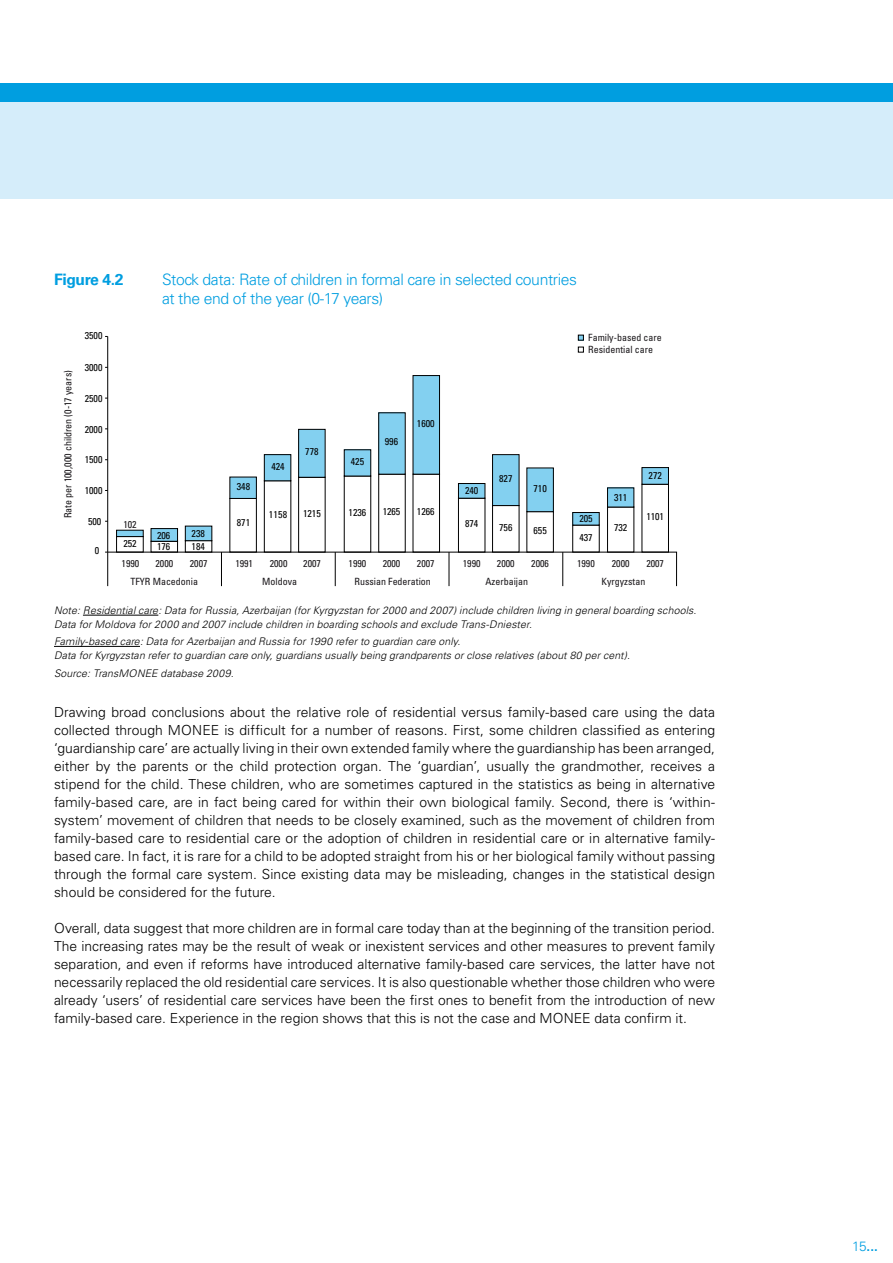
<style>
.page{position:relative;width:893px;height:1263px;background:#fff}
.page>*{position:absolute;margin:0;border:0;box-sizing:border-box;transform-origin:0 0}
.t1{font:300 15.75px/18.9px "Univers";letter-spacing:-.025em;color:#009ee0}
.t2{font:700 15.75px "Univers";letter-spacing:-.025em;color:#009ee0}
.t3{font:300 13.8px/18px "Univers";color:#000;text-align:justify}
.t4{font:700 13.5px "Univers";color:#009ee0}
.t5{font:italic 300 10.5px/13.5px "Univers";letter-spacing:.01em;color:#000}
.t6{font:condensed 9.9px "Univers";color:#1a171a}
.t7{font:condensed 9.9px "Univers";letter-spacing:-.005em;color:#000}
.s1{font-weight:300}
</style>
<div class="page">
<div style="left:0;top:84px;width:893px;height:18px;background:#009ee0"></div>
<div style="left:0;top:102px;width:893px;height:96px;background:#d5edfa"></div>
<hr style="left:83px;top:615px;width:75px;height:1px;background:#000">
<hr style="left:54px;top:646px;width:86px;height:1px;background:#000">
<div style="left:151px;top:541px;width:27px;height:11px;border:1px solid #000"></div>
<div style="left:230px;top:498px;width:27px;height:54px;border:1px solid #000"></div>
<div style="left:264px;top:481px;width:27px;height:71px;border:1px solid #000"></div>
<div style="left:298px;top:477px;width:27px;height:75px;border:1px solid #000"></div>
<div style="left:413px;top:474px;width:27px;height:78px;border:1px solid #000"></div>
<div style="left:458px;top:498px;width:27px;height:54px;border:1px solid #000"></div>
<div style="left:492px;top:505px;width:27px;height:47px;border:1px solid #000"></div>
<div style="left:607px;top:507px;width:27px;height:45px;border:1px solid #000"></div>
<div style="left:642px;top:484px;width:27px;height:68px;border:1px solid #000"></div>
<div style="left:117px;top:530px;width:26px;height:6px;background:#83d0f0"></div>
<div style="left:116px;top:530px;width:27px;height:7px;border:1px solid #000"></div>
<div style="left:151px;top:529px;width:27px;height:12px;background:#83d0f0"></div>
<div style="left:151px;top:528px;width:27px;height:13px;border:1px solid #000"></div>
<div style="left:185px;top:526px;width:27px;height:15px;background:#83d0f0"></div>
<div style="left:185px;top:526px;width:27px;height:15px;border:1px solid #000"></div>
<div style="left:230px;top:477px;width:26px;height:21px;background:#83d0f0"></div>
<div style="left:230px;top:477px;width:27px;height:22px;border:1px solid #000"></div>
<div style="left:264px;top:455px;width:27px;height:26px;background:#83d0f0"></div>
<div style="left:264px;top:454px;width:27px;height:27px;border:1px solid #000"></div>
<div style="left:299px;top:429px;width:26px;height:48px;background:#83d0f0"></div>
<div style="left:298px;top:429px;width:27px;height:48px;border:1px solid #000"></div>
<div style="left:344px;top:450px;width:27px;height:26px;background:#83d0f0"></div>
<div style="left:379px;top:413px;width:26px;height:61px;background:#83d0f0"></div>
<div style="left:413px;top:376px;width:27px;height:98px;background:#83d0f0"></div>
<div style="left:413px;top:375px;width:27px;height:99px;border:1px solid #000"></div>
<div style="left:458px;top:483px;width:27px;height:15px;background:#83d0f0"></div>
<div style="left:458px;top:483px;width:27px;height:15px;border:1px solid #000"></div>
<div style="left:493px;top:455px;width:26px;height:50px;background:#83d0f0"></div>
<div style="left:492px;top:454px;width:27px;height:52px;border:1px solid #000"></div>
<div style="left:527px;top:468px;width:26px;height:44px;background:#83d0f0"></div>
<div style="left:573px;top:512px;width:26px;height:13px;background:#83d0f0"></div>
<div style="left:573px;top:512px;width:26px;height:13px;border:1px solid #000"></div>
<div style="left:607px;top:488px;width:27px;height:19px;background:#83d0f0"></div>
<div style="left:642px;top:468px;width:26px;height:16px;background:#83d0f0"></div>
<div style="left:642px;top:467px;width:27px;height:17px;border:1px solid #000"></div>
<hr style="left:107px;top:336px;width:1px;height:216px;background:#000">
<svg style="left:105px;top:552px;width:572px;height:34px"></svg>
<svg style="left:578px;top:335px;width:6px;height:5px"></svg>
<svg style="left:578px;top:347px;width:6px;height:5px"></svg>
<p class="t2" style="left:54px;top:270px;width:71px">Figure 4.2</p>
<p class="t1" style="left:162px;top:270px;width:417px">Stock data: Rate of children in formal care in selected countries at the end of the year (0-17 years)</p>
<p class="t6" style="left:62px;top:518px;width:150px;rotate:-90deg">Rate per 100,000 children (0-17 years)</p>
<p class="t7" style="left:85px;top:329px;width:19px">3500</p>
<p class="t7" style="left:85px;top:361px;width:19px">3000</p>
<p class="t7" style="left:85px;top:392px;width:19px">2500</p>
<p class="t7" style="left:85px;top:423px;width:19px">2000</p>
<p class="t7" style="left:85px;top:453px;width:19px">1500</p>
<p class="t7" style="left:85px;top:484px;width:19px">1000</p>
<p class="t7" style="left:88px;top:515px;width:15px">500</p>
<p class="t7" style="left:95px;top:544px;width:6px">0</p>
<p class="t6" style="left:588px;top:331px;width:75px">Family-based care</p>
<p class="t6" style="left:123px;top:518px;width:15px">102</p>
<p class="t7" style="left:157px;top:529px;width:15px">206</p>
<p class="t7" style="left:192px;top:527px;width:15px">238</p>
<p class="t7" style="left:123px;top:537px;width:15px">252</p>
<p class="t7" style="left:157px;top:540px;width:15px">176</p>
<p class="t7" style="left:192px;top:540px;width:15px">184</p>
<p class="t7" style="left:237px;top:480px;width:15px">348</p>
<p class="t7" style="left:237px;top:516px;width:15px">871</p>
<p class="t7" style="left:271px;top:460px;width:15px">424</p>
<p class="t7" style="left:305px;top:445px;width:15px">778</p>
<p class="t7" style="left:351px;top:455px;width:15px">425</p>
<p class="t7" style="left:385px;top:436px;width:15px">996</p>
<p class="t7" style="left:417px;top:417px;width:19px">1600</p>
<p class="t7" style="left:269px;top:509px;width:20px">1158</p>
<p class="t7" style="left:303px;top:507px;width:19px">1215</p>
<p class="t7" style="left:349px;top:506px;width:19px">1236</p>
<p class="t7" style="left:383px;top:505px;width:19px">1265</p>
<p class="t7" style="left:417px;top:505px;width:19px">1266</p>
<p class="t7" style="left:465px;top:484px;width:15px">240</p>
<p class="t7" style="left:465px;top:517px;width:15px">874</p>
<p class="t7" style="left:499px;top:472px;width:15px">827</p>
<p class="t7" style="left:533px;top:482px;width:15px">710</p>
<p class="t7" style="left:499px;top:521px;width:15px">756</p>
<p class="t7" style="left:533px;top:524px;width:15px">655</p>
<p class="t6" style="left:588px;top:343px;width:66px">Residential care</p>
<p class="t7" style="left:579px;top:512px;width:15px">205</p>
<p class="t7" style="left:579px;top:531px;width:15px">437</p>
<p class="t7" style="left:614px;top:491px;width:15px">311</p>
<p class="t7" style="left:614px;top:522px;width:15px">732</p>
<p class="t7" style="left:649px;top:469px;width:15px">272</p>
<p class="t7" style="left:646px;top:510px;width:19px">1101</p>
<p class="t6" style="left:122px;top:557px;width:19px">1990</p>
<p class="t6" style="left:155px;top:557px;width:19px">2000</p>
<p class="t6" style="left:190px;top:557px;width:19px">2007</p>
<p class="t6" style="left:235px;top:557px;width:19px">1991</p>
<p class="t6" style="left:270px;top:557px;width:19px">2000</p>
<p class="t6" style="left:303px;top:557px;width:19px">2007</p>
<p class="t6" style="left:349px;top:557px;width:19px">1990</p>
<p class="t6" style="left:383px;top:557px;width:19px">2000</p>
<p class="t6" style="left:417px;top:557px;width:19px">2007</p>
<p class="t6" style="left:463px;top:557px;width:19px">1990</p>
<p class="t6" style="left:497px;top:557px;width:19px">2000</p>
<p class="t6" style="left:531px;top:557px;width:19px">2006</p>
<p class="t6" style="left:577px;top:557px;width:19px">1990</p>
<p class="t6" style="left:612px;top:557px;width:19px">2000</p>
<p class="t6" style="left:646px;top:557px;width:19px">2007</p>
<p class="t6" style="left:131px;top:575px;width:69px">TFYR Macedonia</p>
<p class="t6" style="left:262px;top:575px;width:36px">Moldova</p>
<p class="t6" style="left:354px;top:575px;width:78px">Russian Federation</p>
<p class="t6" style="left:486px;top:575px;width:44px">Azerbaijan</p>
<p class="t6" style="left:602px;top:575px;width:45px">Kyrgyzstan</p>
<p class="t5" style="left:54px;top:604px;width:644px">Note: Residential care: Data for Russia, Azerbaijan (for Kyrgyzstan for 2000 and 2007) include children living in general boarding schools.<br>Data for Moldova for 2000 and 2007 include children in boarding schools and exclude Trans-Dniester.</p>
<p class="t5" style="left:54px;top:635px;width:577px">Family-based care: Data for Azerbaijan and Russia for 1990 refer to guardian care only.<br>Data for Kyrgyzstan refer to guardian care only, guardians usually being grandparents or close relatives (about 80 per cent).</p>
<p class="t5" style="left:54px;top:666px;width:181px">Source: TransMONEE database 2009.</p>
<p class="t3" style="left:54px;top:703px;width:663px">Drawing broad conclusions about the relative role of residential versus family-based care using the data collected through MONEE is difficult for a number of reasons. First, some children classified as entering ‘guardianship care’ are actually living in their own extended family where the guardianship has been arranged, either by the parents or the child protection organ. The ‘guardian’, usually the grandmother, receives a stipend for the child. These children, who are sometimes captured in the statistics as being in alternative family-based care, are in fact being cared for within their own biological family. Second, there is ‘within&shy;system’ movement of children that needs to be closely examined, such as the movement of children from family-based care to residential care or the adoption of children in residential care or in alternative family&shy;based care. In fact, it is rare for a child to be adopted straight from his or her biological family without passing through the formal care system. Since existing data may be misleading, changes in the statistical design should be considered for the future.</p>
<p class="t3" style="left:54px;top:919px;width:663px">Overall, data suggest that more children are in formal care today than at the beginning of the transition period.<br>The increasing rates may be the result of weak or inexistent services and other measures to prevent family separation, and even if reforms have introduced alternative family-based care services, the latter have not necessarily replaced the old residential care services. It is also questionable whether those children who were already ‘users’ of residential care services have been the first ones to benefit from the introduction of new family-based care. Experience in the region shows that this is not the case and MONEE data confirm it.</p>
<p class="t4" style="left:852px;top:1238px;width:27px"><span class="s1">15</span>...</p>
</div>
